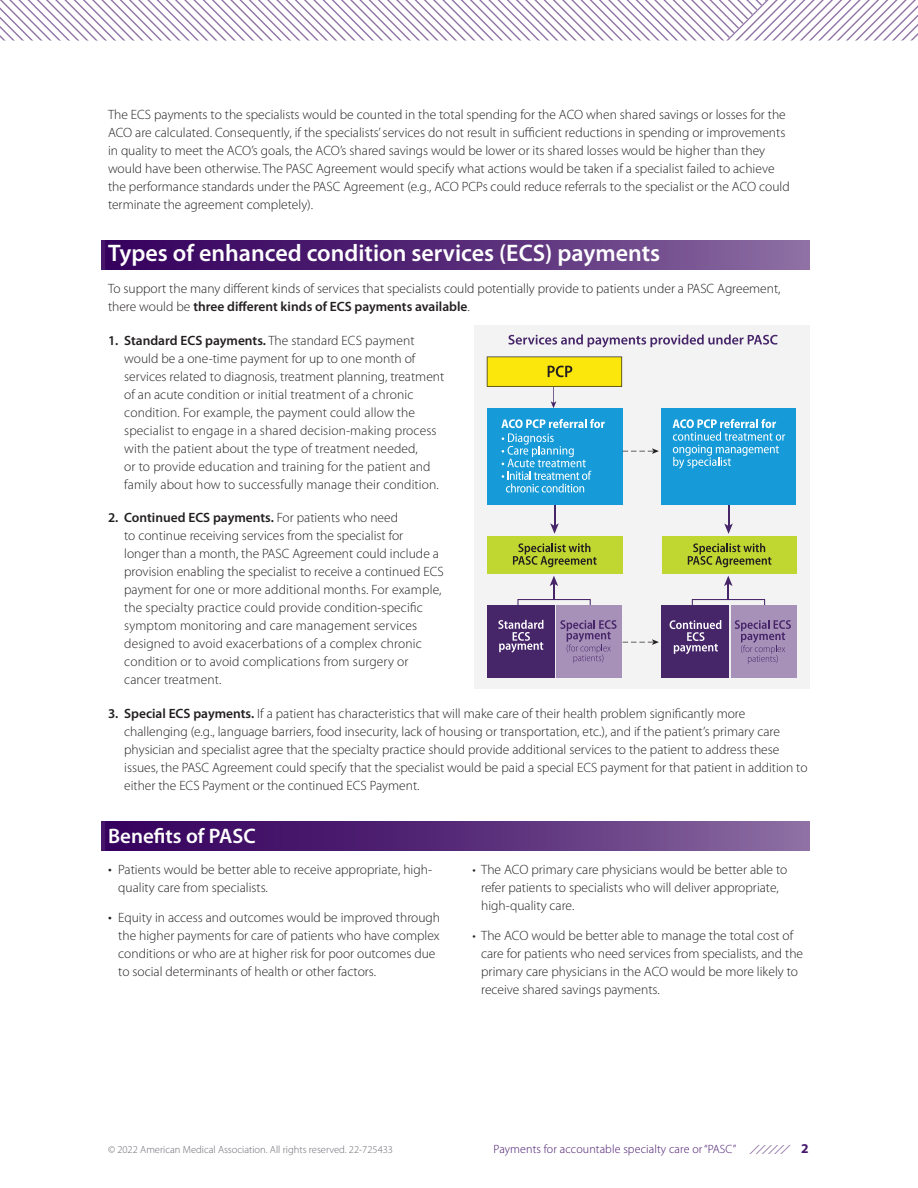
<style>
.page{position:relative;width:918px;height:1188px;background:#fff}
.page>*{position:absolute;margin:0;border:0;box-sizing:border-box;transform-origin:0 0}
.Data_State_Header{font:600 24px "Myriad Pro";color:#fff}
.Data_State_Header-2{font:600 21px "Myriad Pro";color:#fff}
.Body_Copy{font:300 13.5px/18px "Myriad Pro";color:#231f20}
.t1{font:700 13.5px "Myriad Pro";color:#46166b}
.Header_3{font:300 12px "Myriad Pro";letter-spacing:.01em;color:#46166b}
.t2{font:300 10.5px "Myriad Pro";color:#6a6972}
.s1{font-weight:600}
.s2{font-size:15px}
</style>
<div class="page">
<svg style="left:0;top:0;width:918px;height:41px"></svg>
<svg style="left:750px;top:1145px;width:41px;height:8px"></svg>
<div style="left:101px;top:240px;width:709px;height:30px;background:linear-gradient(to right,#2f0058,#87679e)"></div>
<div style="left:101px;top:821px;width:709px;height:30px;background:linear-gradient(to right,#2f0058,#87679e)"></div>
<div style="left:474px;top:325px;width:336px;height:364px;background:#f3f3f3"></div>
<svg style="left:692px;top:576px;width:73px;height:29px"></svg>
<svg style="left:517px;top:576px;width:74px;height:29px"></svg>
<hr style="left:554px;top:494px;width:1px;height:32px;background:#462569">
<svg style="left:550px;top:523px;width:9px;height:11px"></svg>
<div style="left:555px;top:605px;width:67px;height:73px;background:#a891b9"></div>
<div style="left:487px;top:408px;width:135px;height:97px;background:#169bd8"></div>
<div style="left:487px;top:536px;width:135px;height:38px;background:#c1d731"></div>
<svg style="left:513px;top:543px;width:84px;height:24px"></svg>
<div style="left:662px;top:536px;width:135px;height:38px;background:#c1d731"></div>
<svg style="left:688px;top:543px;width:83px;height:24px"></svg>
<svg style="left:501px;top:419px;width:104px;height:74px"></svg>
<svg style="left:560px;top:620px;width:57px;height:43px"></svg>
<hr style="left:728px;top:494px;width:1px;height:33px;background:#462569">
<svg style="left:724px;top:524px;width:9px;height:10px"></svg>
<svg style="left:623px;top:448px;width:36px;height:6px"></svg>
<svg style="left:623px;top:639px;width:36px;height:6px"></svg>
<svg style="left:508px;top:334px;width:270px;height:13px"></svg>
<hr style="left:554px;top:605px;width:2px;height:73px;background:#ecedec">
<div style="left:661px;top:408px;width:135px;height:97px;background:#169bd8"></div>
<svg style="left:673px;top:419px;width:112px;height:50px"></svg>
<svg style="left:487px;top:357px;width:135px;height:51px"></svg>
<div style="left:487px;top:605px;width:68px;height:73px;background:#462569"></div>
<svg style="left:498px;top:620px;width:45px;height:32px"></svg>
<div style="left:729px;top:605px;width:67px;height:73px;background:#a891b9"></div>
<svg style="left:735px;top:620px;width:56px;height:44px"></svg>
<hr style="left:728px;top:605px;width:2px;height:73px;background:#ecedec">
<div style="left:662px;top:605px;width:67px;height:73px;background:#462569"></div>
<svg style="left:670px;top:620px;width:51px;height:34px"></svg>
<p class="Body_Copy" style="left:108px;top:105px;width:683px">The ECS payments to the specialists would be counted in the total spending for the ACO when shared savings or losses for the ACO are calculated. Consequently, if the specialists’ services do not result in sufficient reductions in spending or improvements in quality to meet the ACO’s goals, the ACO’s shared savings would be lower or its shared losses would be higher than they would have been otherwise. The PASC Agreement would specify what actions would be taken if a specialist failed to achieve the performance standards under the PASC Agreement (e.g., ACO PCPs could reduce referrals to the specialist or the ACO could terminate the agreement completely).</p>
<p class="Data_State_Header" style="left:108px;top:238px;width:554px">Types of enhanced condition services (ECS) payments</p>
<p class="Body_Copy" style="left:108px;top:279px;width:674px">To support the many different kinds of services that specialists could potentially provide to patients under a PASC Agreement, there would be <span class="s1">three different kinds of ECS payments available</span>.</p>
<p class="Body_Copy" style="left:124px;top:331px;width:322px;text-indent:-16px"><span class="s1">1. Standard ECS payments.</span> The standard ECS payment would be a one-time payment for up to one month of services related to diagnosis, treatment planning, treatment of an acute condition or initial treatment of a chronic condition. For example, the payment could allow the specialist to engage in a shared decision-making process with the patient about the type of treatment needed,<br>or to provide education and training for the patient and family about how to successfully manage their condition.</p>
<p class="Body_Copy" style="left:124px;top:509px;width:321px;text-indent:-16px"><span class="s1">2. Continued ECS payments.</span> For patients who need<br>to continue receiving services from the specialist for<br>longer than a month, the PASC Agreement could include a provision enabling the specialist to receive a continued ECS payment for one or more additional months. For example, the specialty practice could provide condition-specific symptom monitoring and care management services designed to avoid exacerbations of a complex chronic condition or to avoid complications from surgery or cancer treatment.</p>
<p class="Body_Copy" style="left:124px;top:704px;width:685px;text-indent:-16px"><span class="s1">3. Special ECS payments.</span> If a patient has characteristics that will make care of their health problem significantly more challenging (e.g., language barriers, food insecurity, lack of housing or transportation, etc.), and if the patient’s primary care physician and specialist agree that the specialty practice should provide additional services to the patient to address these issues, the PASC Agreement could specify that the specialist would be paid a special ECS payment for that patient in addition to either the ECS Payment or the continued ECS Payment.</p>
<p class="Data_State_Header-2" style="left:108px;top:822px;width:149px">Benefits of PASC</p>
<p class="Body_Copy" style="left:118px;top:860px;width:315px;text-indent:-10px"><span class="s2">•</span> Patients would be better able to receive appropriate, high&shy;quality care from specialists.</p>
<p class="Body_Copy" style="left:118px;top:909px;width:323px;text-indent:-10px"><span class="s2">•</span> Equity in access and outcomes would be improved through the higher payments for care of patients who have complex conditions or who are at higher risk for poor outcomes due to social determinants of health or other factors.</p>
<p class="Body_Copy" style="left:481px;top:860px;width:308px;text-indent:-9px">• The ACO primary care physicians would be better able to refer patients to specialists who will deliver appropriate, high-quality care.</p>
<p class="Body_Copy" style="left:481px;top:927px;width:323px;text-indent:-9px">• The ACO would be better able to manage the total cost of care for patients who need services from specialists, and the primary care physicians in the ACO would be more likely to receive shared savings payments.</p>
<p class="t2" style="left:108px;top:1143px;width:287px">© 2022 American Medical Association. All rights reserved. 22-725433</p>
<p class="t1" style="left:801px;top:1140px;width:9px">2</p>
<p class="Header_3" style="left:494px;top:1142px;width:244px">Payments for accountable specialty care or “PASC”</p>
</div>
